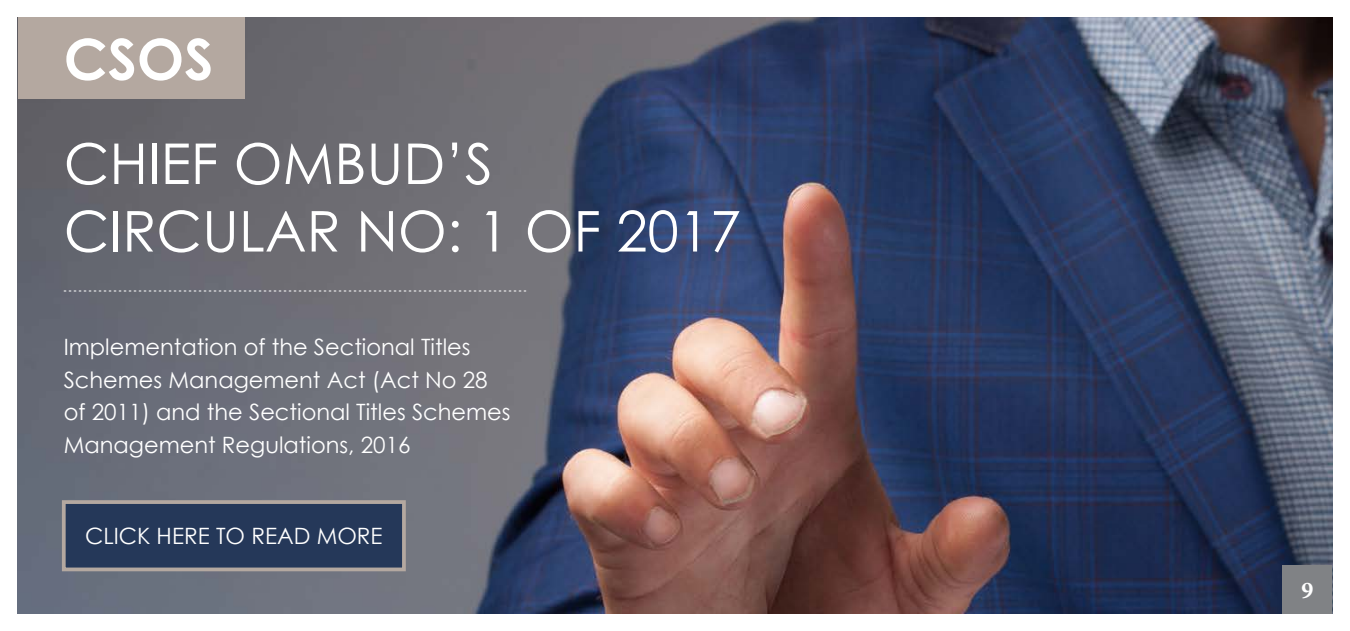
<style>
.page{position:relative;width:1350px;height:631px;background:#fff}
.page>*{position:absolute;margin:0;border:0;box-sizing:border-box;transform-origin:0 0}
.t1{font:56.25px/67.5px "Century Gothic";color:#fff}
.t2{font:700 56.25px "Century Gothic";color:#fff}
.t3{font:700 24px "Minion Pro";color:#fff}
.t4{font:22.5px/32.5px "Century Gothic";color:#fff}
</style>
<div class="page">
<img style="left:18px;top:18px;width:1314px;height:595px">
<div style="left:1283px;top:565px;width:49px;height:48px;background:#808285"></div>
<svg style="left:64px;top:291px;width:462px;height:1px"></svg>
<div style="left:62px;top:500px;width:344px;height:71px;background:#253859;border:4px solid #b4a8a0"></div>
<div style="left:18px;top:18px;width:226px;height:81px;background:#b4a8a0"></div>
<h1 class="t2" style="left:64px;top:24px;width:151px">CSOS</h1>
<h1 class="t1" style="left:64px;top:129px;width:679px">CHIEF OMBUD’S<br>CIRCULAR NO: 1 OF 2017</h1>
<p class="t4" style="left:64px;top:331px;width:448px">Implementation of the Sectional Titles Schemes Management Act (Act No 28 of 2011) and the Sectional Titles Schemes Management Regulations, 2016</p>
<p class="t4" style="left:85px;top:519px;width:299px">CLICK HERE TO READ MORE</p>
<p class="t3" style="left:1301px;top:573px;width:14px">9</p>
</div>
